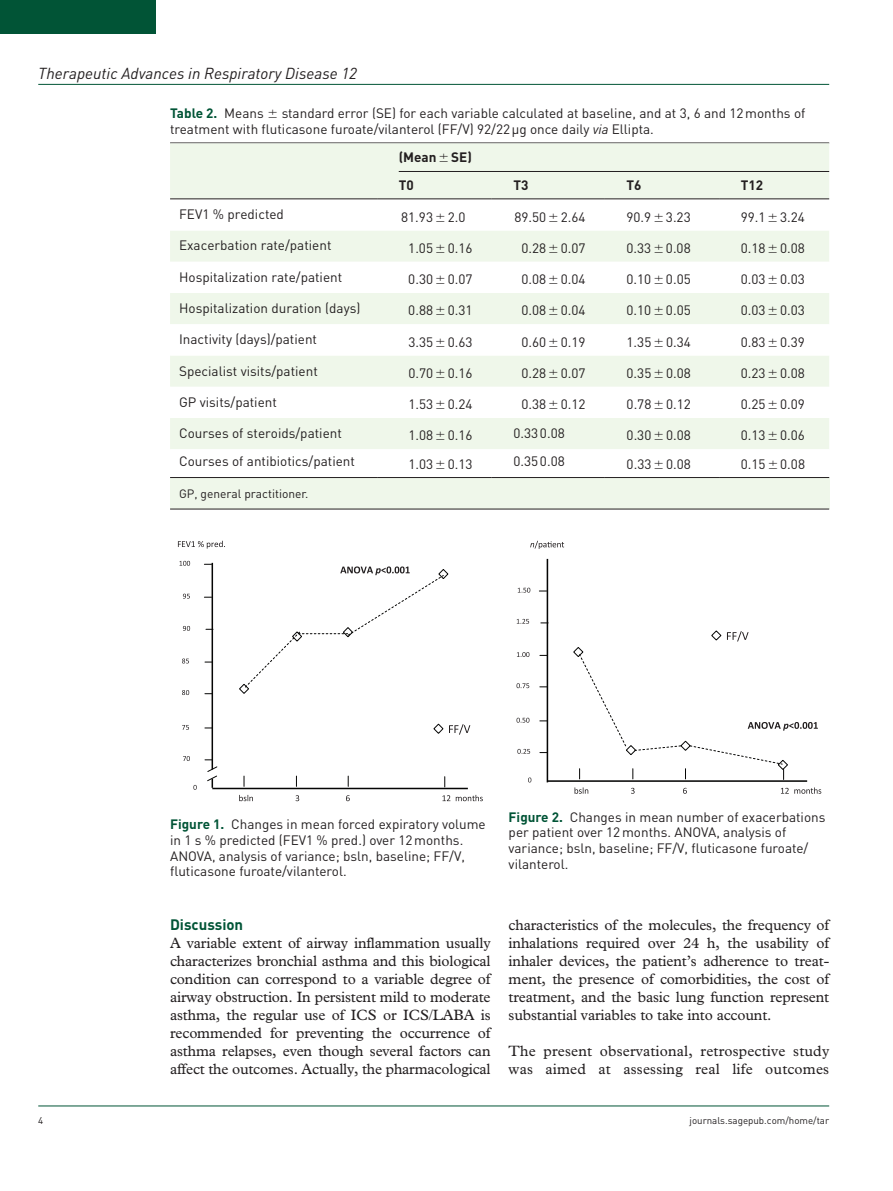
<style>
.page{position:relative;width:893px;height:1191px;background:#fff}
.page>*{position:absolute;margin:0;border:0;box-sizing:border-box;transform-origin:0 0}
.t1{font:italic 15.75px "DIN";color:#231f20}
.t2{font:15px/18px "Plantin Std";letter-spacing:-.01em;color:#231f20;text-align:justify}
.t3{font:15px/18px "Plantin Std";letter-spacing:.01em;color:#231f20}
.t4{font:700 15px "DIN";color:#015436}
.t5{font:13.5px/15.8px "DIN";color:#231f20}
.t6{font:700 13.5px/27.8px "DIN";color:#231f20}
.t7{font:700 13.5px "DIN";letter-spacing:-.01em;color:#015436}
.t8{font:12px "DIN";color:#231f20}
.t9{font:9.75px "DIN";color:#231f20}
.s1{font-style:italic}
.s2{font-weight:400;color:#231f20}
.s3{font-weight:700;color:#015436}
</style>
<div class="page">
<hr style="left:38px;top:84px;width:791px;height:1px;background:#015436">
<hr style="left:38px;top:1105px;width:791px;height:1px;background:#015436">
<div style="left:0;top:0;width:155px;height:34px;background:#015436"></div>
<div style="left:170px;top:477px;width:659px;height:32px;background:#eff7ea"></div>
<hr style="left:170px;top:508px;width:659px;height:1px;background:#231f20">
<div style="left:170px;top:143px;width:659px;height:55px;background:#eff7ea"></div>
<svg style="left:170px;top:199px;width:659px;height:250px;fill:#f5f9f2"></svg>
<hr style="left:170px;top:198px;width:207px;height:1px;background:#231f20">
<hr style="left:377px;top:198px;width:115px;height:1px;background:#231f20">
<hr style="left:492px;top:198px;width:113px;height:1px;background:#231f20">
<hr style="left:605px;top:198px;width:114px;height:1px;background:#231f20">
<hr style="left:719px;top:198px;width:110px;height:1px;background:#231f20">
<hr style="left:170px;top:477px;width:207px;height:1px;background:#231f20">
<hr style="left:377px;top:477px;width:115px;height:1px;background:#231f20">
<hr style="left:492px;top:477px;width:113px;height:1px;background:#231f20">
<hr style="left:605px;top:477px;width:114px;height:1px;background:#231f20">
<hr style="left:719px;top:477px;width:110px;height:1px;background:#231f20">
<hr style="left:399px;top:171px;width:430px;height:1px;background:#231f20">
<svg style="left:178px;top:541px;width:47px;height:7px"></svg>
<svg style="left:183px;top:756px;width:7px;height:5px"></svg>
<svg style="left:182px;top:690px;width:7px;height:5px"></svg>
<svg style="left:182px;top:725px;width:7px;height:5px"></svg>
<svg style="left:182px;top:658px;width:7px;height:5px"></svg>
<svg style="left:239px;top:795px;width:14px;height:6px"></svg>
<svg style="left:296px;top:795px;width:3px;height:6px"></svg>
<svg style="left:346px;top:795px;width:4px;height:6px"></svg>
<svg style="left:442px;top:795px;width:8px;height:6px"></svg>
<svg style="left:456px;top:795px;width:27px;height:6px"></svg>
<svg style="left:193px;top:785px;width:4px;height:5px"></svg>
<svg style="left:183px;top:626px;width:7px;height:5px"></svg>
<hr style="left:212px;top:787px;width:256px;height:2px;background:#050504">
<svg style="left:183px;top:593px;width:7px;height:5px"></svg>
<svg style="left:180px;top:561px;width:10px;height:5px"></svg>
<svg style="left:239px;top:566px;width:231px;height:168px"></svg>
<hr style="left:212px;top:563px;width:1px;height:206px;background:#050504">
<svg style="left:207px;top:766px;width:11px;height:22px"></svg>
<svg style="left:530px;top:541px;width:34px;height:8px"></svg>
<svg style="left:517px;top:749px;width:13px;height:5px"></svg>
<svg style="left:516px;top:683px;width:13px;height:5px"></svg>
<svg style="left:516px;top:717px;width:13px;height:5px"></svg>
<svg style="left:517px;top:652px;width:12px;height:5px"></svg>
<svg style="left:574px;top:787px;width:14px;height:6px"></svg>
<svg style="left:631px;top:788px;width:4px;height:5px"></svg>
<svg style="left:683px;top:788px;width:4px;height:5px"></svg>
<svg style="left:781px;top:787px;width:40px;height:6px"></svg>
<svg style="left:528px;top:777px;width:3px;height:5px"></svg>
<svg style="left:517px;top:619px;width:12px;height:5px"></svg>
<hr style="left:547px;top:780px;width:260px;height:2px;background:#050504">
<svg style="left:518px;top:587px;width:12px;height:6px"></svg>
<hr style="left:547px;top:559px;width:1px;height:223px;background:#050504">
<svg style="left:573px;top:630px;width:245px;height:149px"></svg>
<svg style="left:440px;top:154px;width:8px;height:8px"></svg>
<svg style="left:436px;top:213px;width:8px;height:8px"></svg>
<svg style="left:549px;top:213px;width:8px;height:8px"></svg>
<svg style="left:655px;top:213px;width:8px;height:8px"></svg>
<svg style="left:769px;top:213px;width:8px;height:8px"></svg>
<svg style="left:436px;top:244px;width:8px;height:8px"></svg>
<svg style="left:549px;top:244px;width:8px;height:8px"></svg>
<svg style="left:655px;top:244px;width:8px;height:8px"></svg>
<svg style="left:769px;top:244px;width:8px;height:8px"></svg>
<svg style="left:436px;top:276px;width:8px;height:8px"></svg>
<svg style="left:550px;top:276px;width:7px;height:8px"></svg>
<svg style="left:655px;top:276px;width:8px;height:8px"></svg>
<svg style="left:769px;top:276px;width:8px;height:8px"></svg>
<svg style="left:436px;top:307px;width:8px;height:8px"></svg>
<svg style="left:550px;top:307px;width:7px;height:8px"></svg>
<svg style="left:655px;top:307px;width:8px;height:8px"></svg>
<svg style="left:769px;top:307px;width:8px;height:8px"></svg>
<svg style="left:436px;top:338px;width:8px;height:8px"></svg>
<svg style="left:550px;top:338px;width:7px;height:8px"></svg>
<svg style="left:655px;top:338px;width:8px;height:8px"></svg>
<svg style="left:769px;top:338px;width:8px;height:8px"></svg>
<svg style="left:436px;top:369px;width:8px;height:8px"></svg>
<svg style="left:550px;top:369px;width:8px;height:8px"></svg>
<svg style="left:655px;top:369px;width:8px;height:8px"></svg>
<svg style="left:769px;top:369px;width:8px;height:8px"></svg>
<svg style="left:436px;top:401px;width:8px;height:8px"></svg>
<svg style="left:550px;top:401px;width:8px;height:8px"></svg>
<svg style="left:655px;top:401px;width:8px;height:8px"></svg>
<svg style="left:769px;top:401px;width:8px;height:8px"></svg>
<svg style="left:436px;top:432px;width:8px;height:8px"></svg>
<svg style="left:655px;top:432px;width:8px;height:8px"></svg>
<svg style="left:769px;top:432px;width:8px;height:8px"></svg>
<p class="t1" style="left:38px;top:63px;width:320px">Therapeutic Advances in Respiratory Disease 12</p>
<p class="t5" style="left:170px;top:105px;width:637px;text-indent:112px">standard error (SE) for each variable calculated at baseline, and at 3, 6 and 12months of treatment with fluticasone furoate/vilanterol (FF/V) 92/22µg once daily <span class="s1">via</span> Ellipta.</p>
<p class="t6" style="left:399px;top:143px;width:75px">(Mean SE)<br>T0</p>
<p class="t7" style="left:170px;top:104px;width:95px">Table 2. <span class="s2">Means</span></p>
<p class="t6" style="left:513px;top:170px;width:17px">T3</p>
<p class="t6" style="left:626px;top:170px;width:17px">T6</p>
<p class="t6" style="left:741px;top:170px;width:24px">T12</p>
<p class="t5" style="left:179px;top:206px;width:106px">FEV1 % predicted</p>
<p class="t5" style="left:401px;top:208px;width:66px">81.93 2.0</p>
<p class="t5" style="left:514px;top:208px;width:73px">89.50 2.64</p>
<p class="t5" style="left:626px;top:208px;width:66px">90.9 3.23</p>
<p class="t5" style="left:741px;top:208px;width:66px">99.1 3.24</p>
<p class="t5" style="left:179px;top:237px;width:154px">Exacerbation rate/patient</p>
<p class="t5" style="left:408px;top:240px;width:66px">1.05 0.16</p>
<p class="t5" style="left:521px;top:240px;width:66px">0.28 0.07</p>
<p class="t5" style="left:626px;top:240px;width:66px">0.33 0.08</p>
<p class="t5" style="left:741px;top:240px;width:66px">0.18 0.08</p>
<p class="t5" style="left:179px;top:269px;width:165px">Hospitalization rate/patient</p>
<p class="t5" style="left:408px;top:271px;width:66px">0.30 0.07</p>
<p class="t5" style="left:521px;top:271px;width:66px">0.08 0.04</p>
<p class="t5" style="left:627px;top:271px;width:66px">0.10 0.05</p>
<p class="t5" style="left:741px;top:271px;width:66px">0.03 0.03</p>
<p class="t5" style="left:179px;top:300px;width:183px">Hospitalization duration (days)</p>
<p class="t5" style="left:408px;top:302px;width:66px">0.88 0.31</p>
<p class="t5" style="left:521px;top:302px;width:66px">0.08 0.04</p>
<p class="t5" style="left:627px;top:302px;width:66px">0.10 0.05</p>
<p class="t5" style="left:741px;top:302px;width:66px">0.03 0.03</p>
<p class="t5" style="left:179px;top:331px;width:139px">Inactivity (days)/patient</p>
<p class="t5" style="left:408px;top:333px;width:66px">3.35 0.63</p>
<p class="t5" style="left:521px;top:333px;width:66px">0.60 0.19</p>
<p class="t5" style="left:627px;top:333px;width:66px">1.35 0.34</p>
<p class="t5" style="left:741px;top:333px;width:66px">0.83 0.39</p>
<p class="t5" style="left:179px;top:362px;width:140px">Specialist visits/patient</p>
<p class="t5" style="left:408px;top:365px;width:66px">0.70 0.16</p>
<p class="t5" style="left:521px;top:365px;width:66px">0.28 0.07</p>
<p class="t5" style="left:627px;top:365px;width:66px">0.35 0.08</p>
<p class="t5" style="left:741px;top:365px;width:66px">0.23 0.08</p>
<p class="t5" style="left:179px;top:394px;width:99px">GP visits/patient</p>
<p class="t5" style="left:408px;top:396px;width:66px">1.53 0.24</p>
<p class="t5" style="left:521px;top:396px;width:66px">0.38 0.12</p>
<p class="t5" style="left:627px;top:396px;width:66px">0.78 0.12</p>
<p class="t5" style="left:741px;top:396px;width:66px">0.25 0.09</p>
<p class="t5" style="left:179px;top:425px;width:164px">Courses of steroids/patient</p>
<p class="t5" style="left:408px;top:427px;width:66px">1.08 0.16</p>
<p class="t5" style="left:513px;top:425px;width:53px">0.330.08</p>
<p class="t5" style="left:627px;top:427px;width:66px">0.30 0.08</p>
<p class="t5" style="left:741px;top:427px;width:66px">0.13 0.06</p>
<p class="t5" style="left:179px;top:453px;width:177px">Courses of antibiotics/patient</p>
<p class="t5" style="left:408px;top:455px;width:66px">1.03 0.13</p>
<p class="t5" style="left:513px;top:453px;width:53px">0.350.08</p>
<p class="t5" style="left:627px;top:455px;width:66px">0.33 0.08</p>
<p class="t5" style="left:741px;top:455px;width:66px">0.15 0.08</p>
<p class="t8" style="left:179px;top:486px;width:131px">GP, general practitioner.</p>
<p class="t5" style="left:170px;top:816px;width:317px"><span class="s3">Figure 1.</span> Changes in mean forced expiratory volume in 1 s % predicted (FEV1 % pred.) over 12months.<br>ANOVA, analysis of variance; bsln, baseline; FF/V, fluticasone furoate/vilanterol.</p>
<p class="t5" style="left:509px;top:808px;width:318px"><span class="s3">Figure 2.</span> Changes in mean number of exacerbations per patient over 12months. ANOVA, analysis of variance; bsln, baseline; FF/V, fluticasone furoate/ vilanterol.</p>
<p class="t4" style="left:170px;top:915px;width:75px">Discussion</p>
<p class="t2" style="left:170px;top:934px;width:322px">A variable extent of airway inflammation usually characterizes bronchial asthma and this biological condition can correspond to a variable degree of airway obstruction. In persistent mild to moderate asthma, the regular use of ICS or ICS/LABA is recommended for preventing the occurrence of asthma relapses, even though several factors can affect the outcomes. Actually, the pharmacological</p>
<p class="t2" style="left:509px;top:916px;width:322px">characteristics of the molecules, the frequency of inhalations required over 24 h, the usability of inhaler devices, the patient’s adherence to treat&shy;ment, the presence of comorbidities, the cost of treatment, and the basic lung function represent substantial variables to take into account.</p>
<p class="t3" style="left:509px;top:1042px;width:322px">The present observational, retrospective study was aimed at assessing real life outcomes</p>
<p class="t9" style="left:38px;top:1114px;width:7px">4</p>
<p class="t9" style="left:689px;top:1114px;width:141px">journals.sagepub.com/home/tar</p>
</div>
